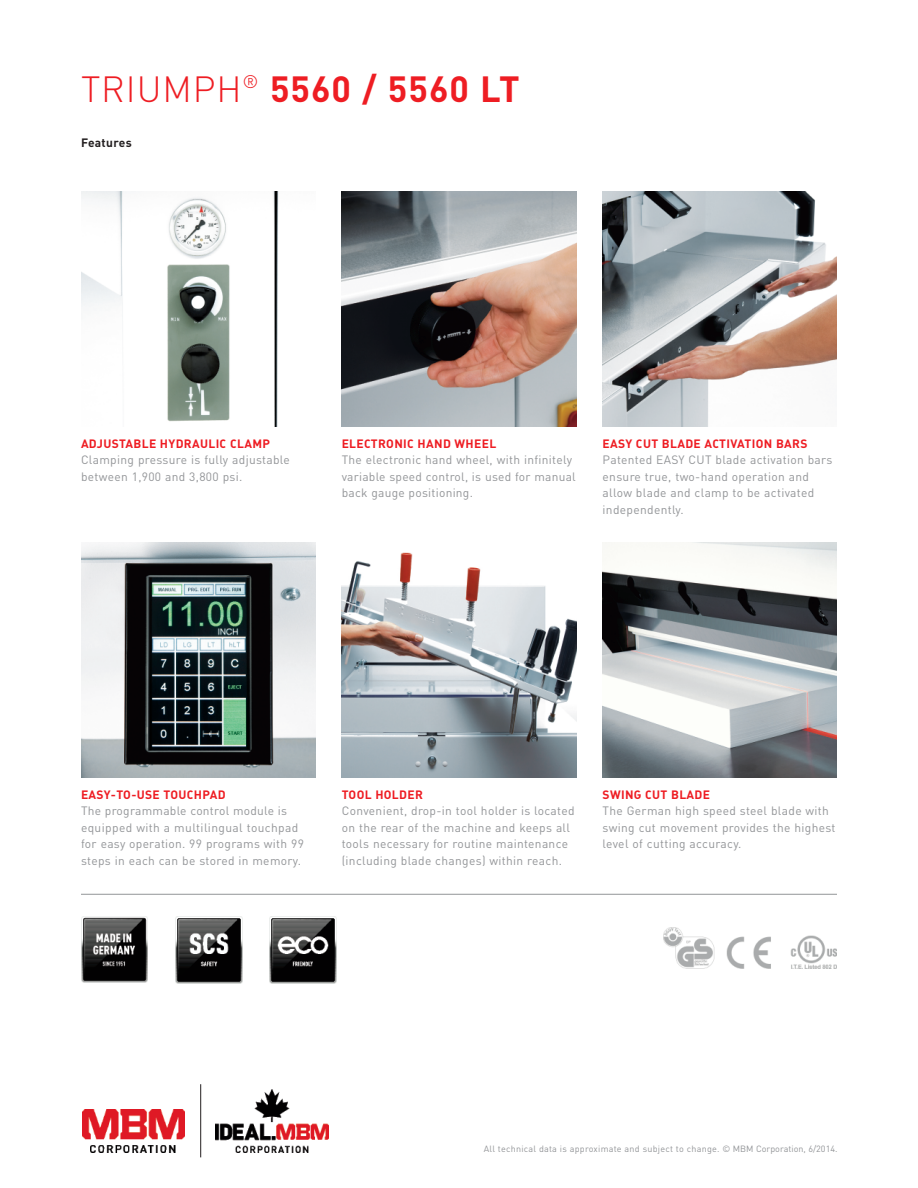
<style>
.page{position:relative;width:918px;height:1188px;background:#fff}
.page>*{position:absolute;margin:0;border:0;box-sizing:border-box;transform-origin:0 0}
.t1{font:700 36px "DIN";letter-spacing:.025em;color:#ee1d23}
.t2{font:12px/16.5px "DIN";letter-spacing:.025em;color:#939598}
.t3{font:700 12px "DIN";letter-spacing:.025em;color:#ee1d23}
.t4{font:700 12px "DIN";letter-spacing:.025em;color:#231f20}
.t5{font:9px "DIN";letter-spacing:.025em;color:#939598}
.s1{font-weight:300}
</style>
<div class="page">
<img style="left:82px;top:1109px;width:103px;height:43px">
<img style="left:215px;top:1090px;width:113px;height:62px">
<hr style="left:200px;top:1084px;width:1px;height:73px;background:#231f20">
<img style="left:664px;top:927px;width:172px;height:42px">
<img style="left:81px;top:192px;width:198px;height:234px">
<img style="left:342px;top:192px;width:234px;height:234px">
<img style="left:603px;top:192px;width:234px;height:234px">
<img style="left:81px;top:543px;width:234px;height:234px">
<img style="left:342px;top:552px;width:234px;height:225px">
<img style="left:603px;top:543px;width:234px;height:234px">
<svg style="left:81px;top:918px;width:66px;height:65px"></svg>
<img style="left:82px;top:916px;width:66px;height:66px">
<svg style="left:269px;top:917px;width:67px;height:67px"></svg>
<img style="left:270px;top:916px;width:67px;height:67px">
<svg style="left:175px;top:917px;width:67px;height:67px"></svg>
<img style="left:176px;top:916px;width:67px;height:67px">
<hr style="left:81px;top:894px;width:756px;height:1px;background:#939598">
<h1 class="t1" style="left:81px;top:68px;width:440px"><span class="s1">TRIUMPH</span><sup>®</sup> 5560 / 5560 LT</h1>
<p class="t4" style="left:81px;top:135px;width:52px">Features</p>
<p class="t3" style="left:81px;top:437px;width:190px">ADJUSTABLE HYDRAULIC CLAMP</p>
<p class="t2" style="left:81px;top:452px;width:210px">Clamping pressure is fully adjustable between 1,900 and 3,800 psi.</p>
<p class="t3" style="left:342px;top:436px;width:156px">ELECTRONIC HAND WHEEL</p>
<p class="t2" style="left:342px;top:451px;width:236px">The electronic hand wheel, with infinitely variable speed control, is used for manual back gauge positioning.</p>
<p class="t3" style="left:603px;top:436px;width:206px">EASY CUT BLADE ACTIVATION BARS</p>
<p class="t2" style="left:603px;top:451px;width:231px">Patented EASY CUT blade activation bars ensure true, two-hand operation and allow blade and clamp to be activated independently.</p>
<p class="t3" style="left:81px;top:787px;width:146px">EASY-TO-USE TOUCHPAD</p>
<p class="t2" style="left:81px;top:802px;width:225px">The programmable control module is equipped with a multilingual touchpad for easy operation. 99 programs with 99 steps in each can be stored in memory.</p>
<p class="t3" style="left:342px;top:787px;width:83px">TOOL HOLDER</p>
<p class="t2" style="left:342px;top:802px;width:234px">Convenient, drop-in tool holder is located on the rear of the machine and keeps all tools necessary for routine maintenance (including blade changes) within reach.</p>
<p class="t3" style="left:603px;top:787px;width:109px">SWING CUT BLADE</p>
<p class="t2" style="left:603px;top:802px;width:234px">The German high speed steel blade with swing cut movement provides the highest level of cutting accuracy.</p>
<p class="t5" style="left:484px;top:1144px;width:355px">All technical data is approximate and subject to change. © MBM Corporation, 6/2014.</p>
</div>
